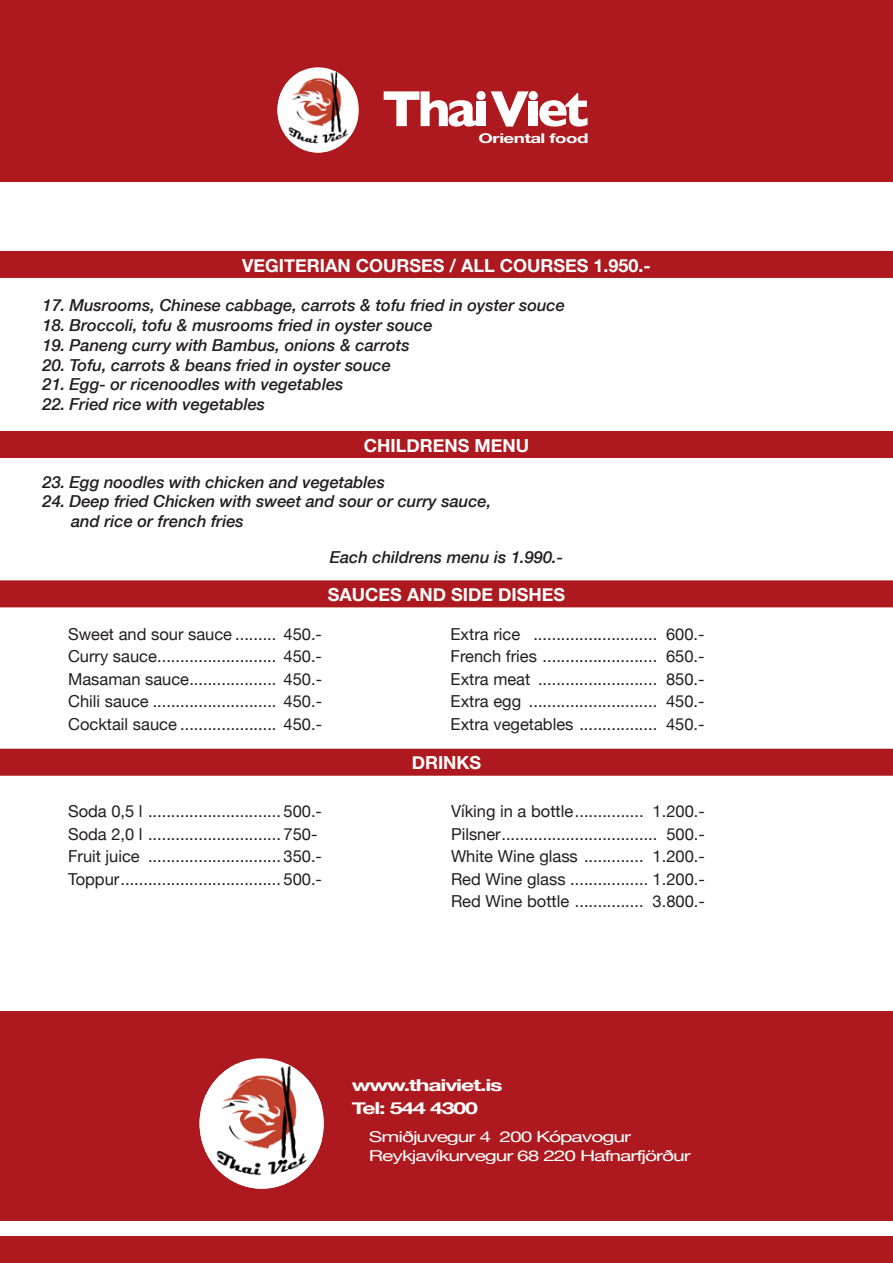
<style>
.page{position:relative;width:893px;height:1263px;background:#fff}
.page>*{position:absolute;margin:0;border:0;box-sizing:border-box;transform-origin:0 0}
.t1{font:700 18px "Helvetica Neue";color:#fff}
.t2{font:16.5px/22.5px "Helvetica Neue";color:#221e1f}
.t3{font:italic 500 16.5px/19.8px "Helvetica Neue";color:#221e1f}
.t4{font:700 16.5px/22.5px "Helvetica Neue";letter-spacing:-.05em;color:#fff;scale:1.4 1}
.t5{font:15px/19.5px "Helvetica Neue";letter-spacing:-.05em;color:#fff;scale:1.4 1}
.t6{font:700 13.35px "Helvetica Neue";letter-spacing:-.03em;color:#fff;scale:1.4 1}
</style>
<div class="page">
<div style="left:0;top:1011px;width:893px;height:252px;background:#ad191e"></div>
<div style="left:0;top:1221px;width:893px;height:15px;background:#fff"></div>
<img style="left:200px;top:1064px;width:122px;height:125px">
<div style="left:0;top:251px;width:893px;height:27px;background:#ad191e"></div>
<div style="left:0;top:431px;width:893px;height:27px;background:#ad191e"></div>
<div style="left:0;top:580px;width:893px;height:27px;background:#ad191e"></div>
<div style="left:0;top:749px;width:893px;height:27px;background:#ad191e"></div>
<div style="left:0;top:0;width:893px;height:182px;background:#ad191e"></div>
<svg style="left:384px;top:91px;width:204px;height:36px"></svg>
<img style="left:277px;top:71px;width:80px;height:82px">
<p class="t6" style="left:479px;top:128px;width:80px">Oriental food</p>
<p class="t1" style="left:242px;top:251px;width:410px">VEGITERIAN COURSES / ALL COURSES 1.950.-</p>
<p class="t3" style="left:43px;top:294px;width:524px">17. Musrooms, Chinese cabbage, carrots &amp; tofu fried in oyster souce</p>
<p class="t3" style="left:43px;top:314px;width:392px">18. Broccoli, tofu &amp; musrooms fried in oyster souce</p>
<p class="t3" style="left:43px;top:334px;width:369px">19. Paneng curry with Bambus, onions &amp; carrots</p>
<p class="t3" style="left:43px;top:354px;width:350px">20. Tofu, carrots &amp; beans fried in oyster souce</p>
<p class="t3" style="left:43px;top:373px;width:302px">21. Egg- or ricenoodles with vegetables</p>
<p class="t3" style="left:43px;top:393px;width:224px">22. Fried rice with vegetables</p>
<p class="t1" style="left:364px;top:431px;width:167px">CHILDRENS MENU</p>
<p class="t3" style="left:43px;top:471px;width:344px">23. Egg noodles with chicken and vegetables</p>
<p class="t3" style="left:71px;top:490px;width:422px;text-indent:-29px">24. Deep fried Chicken with sweet and sour or curry sauce, and rice or french fries</p>
<p class="t3" style="left:330px;top:546px;width:235px">Each childrens menu is 1.990.-</p>
<p class="t1" style="left:328px;top:580px;width:239px">SAUCES AND SIDE DISHES</p>
<p class="t2" style="left:68px;top:623px;width:256px">Sweet and sour sauce ......... 450.-</p>
<p class="t2" style="left:451px;top:623px;width:256px">Extra rice ........................... 600.-</p>
<p class="t2" style="left:68px;top:646px;width:256px">Curry sauce.......................... 450.-</p>
<p class="t2" style="left:451px;top:646px;width:256px">French fries ......................... 650.-</p>
<p class="t2" style="left:68px;top:668px;width:256px">Masaman sauce................... 450.-</p>
<p class="t2" style="left:451px;top:668px;width:256px">Extra meat .......................... 850.-</p>
<p class="t2" style="left:68px;top:691px;width:256px">Chili sauce ........................... 450.-</p>
<p class="t2" style="left:451px;top:691px;width:256px">Extra egg ............................ 450.-</p>
<p class="t2" style="left:68px;top:714px;width:256px">Cocktail sauce ..................... 450.-</p>
<p class="t2" style="left:451px;top:714px;width:256px">Extra vegetables ................. 450.-</p>
<p class="t1" style="left:412px;top:749px;width:71px">DRINKS</p>
<p class="t2" style="left:68px;top:801px;width:256px">Soda 0,5 l ............................. 500.- Soda 2,0 l ............................. 750- Fruit juice ............................. 350.- Toppur................................... 500.-</p>
<p class="t2" style="left:451px;top:801px;width:255px;text-align:justify">Víking in a bottle............... 1.200.- Pilsner.................................. 500.- White Wine glass ............. 1.200.- Red Wine glass ................. 1.200.- Red Wine bottle ............... 3.800.-</p>
<p class="t4" style="left:352px;top:1074px;width:109px">www.thaiviet.is<br>Tel: 544 4300</p>
<p class="t5" style="left:369px;top:1127px;width:231px">Smiðjuvegur 4 200 Kópavogur<br>Reykjavíkurvegur 68 220 Hafnarfjörður</p>
</div>
